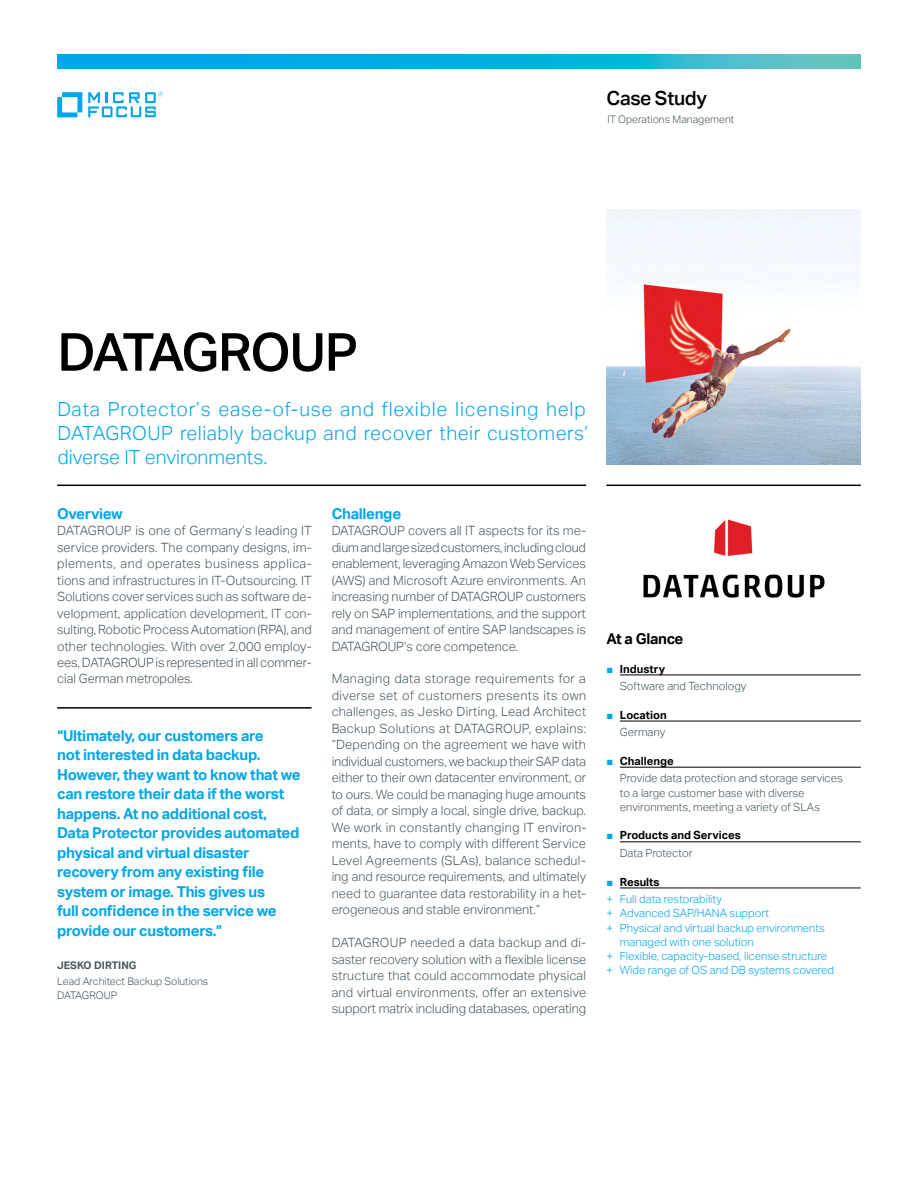
<style>
.page{position:relative;width:918px;height:1188px;background:#fff}
.page>*{position:absolute;margin:0;border:0;box-sizing:border-box;transform-origin:0 0}
.t1{font:500 52.5px "Aktiv Grotesk";letter-spacing:-.045em;color:#000}
.t2{font:300 19.5px/24px "Aktiv Grotesk";letter-spacing:.025em;color:#00a6e9}
.t3{font:500 19.5px "Aktiv Grotesk";letter-spacing:-.02em;color:#000}
.t4{font:700 15px/19.5px "Aktiv Grotesk";letter-spacing:-.02em;color:#00a6e9}
.t5{font:700 15px "Aktiv Grotesk";letter-spacing:-.02em;color:#000}
.t6{font:300 12.75px/16.5px "Aktiv Grotesk";letter-spacing:-.005em;color:#455560;text-align:justify}
.t7{font:300 11.25px/17.7px "Aktiv Grotesk";color:#00a6e9}
.t8{font:300 11.25px/17.7px "Aktiv Grotesk";color:#455560}
.t9{font:700 11.25px/17.7px "Aktiv Grotesk";color:#000;text-align:right}
.t10{font:300 10.5px/14.2px "Aktiv Grotesk";color:#455560}
.t11{font:700 10.5px "Aktiv Grotesk";color:#455560}
.s1{font-family:"Arial";font-weight:400;color:#00a6e9}
.s2{font-weight:700;color:#000}
.s3{font-weight:300;color:#455560}
.s4{font-family:"Arial";font-weight:400}
</style>
<div class="page">
<hr style="left:57px;top:485px;width:529px;height:1px;background:#000">
<hr style="left:606px;top:485px;width:255px;height:1px;background:#000">
<img style="left:606px;top:210px;width:255px;height:254px">
<hr style="left:620px;top:675px;width:241px;height:1px;background:#000">
<hr style="left:620px;top:721px;width:241px;height:1px;background:#000">
<hr style="left:620px;top:767px;width:241px;height:1px;background:#000">
<hr style="left:620px;top:842px;width:241px;height:1px;background:#000">
<hr style="left:620px;top:888px;width:241px;height:1px;background:#000">
<hr style="left:57px;top:707px;width:255px;height:2px;background:#000">
<svg style="left:57px;top:92px;width:25px;height:25px"></svg>
<svg style="left:88px;top:92px;width:75px;height:25px"></svg>
<svg style="left:57px;top:54px;width:804px;height:15px;background:#14b0dc"></svg>
<img style="left:643px;top:519px;width:182px;height:79px">
<h2 class="t3" style="left:607px;top:87px;width:102px">Case Study</h2>
<p class="t10" style="left:607px;top:112px;width:129px">IT Operations Management</p>
<h1 class="t1" style="left:57px;top:322px;width:302px">DATAGROUP</h1>
<h2 class="t2" style="left:57px;top:398px;width:532px">Data Protector’s ease-of-use and flexible licensing help<br>DATAGROUP reliably backup and recover their customers’ diverse IT environments.</h2>
<p class="t4" style="left:57px;top:504px;width:67px">Overview</p>
<p class="t6" style="left:57px;top:522px;width:256px">DATAGROUP is one of Germany’s leading IT service providers. The company designs, im&shy;plements, and operates business applica&shy;tions and infrastructures in IT-Outsourcing. IT Solutions cover services such as software de&shy;velopment, application development, IT con&shy;sulting, Robotic Process Automation (RPA), and other technologies. With over 2,000 employ&shy;ees, DATAGROUP is represented in all commer&shy;cial German metropoles.</p>
<p class="t4" style="left:57px;top:726px;width:245px">“Ultimately, our customers are<br>not interested in data backup.<br>However, they want to know that we can restore their data if the worst happens. At no additional cost,<br>Data Protector provides automated physical and virtual disaster recovery from any existing file system or image. This gives us<br>full confidence in the service we provide our customers.”</p>
<p class="t11" style="left:57px;top:959px;width:51px">Jesko Dirti</p>
<p class="t11" style="left:121px;top:959px;width:16px">ng</p>
<p class="t10" style="left:57px;top:974px;width:153px">Lead Architect Backup Solutions<br>DATAGROUP</p>
<p class="t4" style="left:332px;top:504px;width:71px">Challenge</p>
<p class="t6" style="left:332px;top:522px;width:256px">DATAGROUP covers all IT aspects for its me&shy;dium and large sized customers, including cloud enablement, leveraging Amazon Web Services (AWS) and Microsoft Azure environments. An increasing number of DATAGROUP customers rely on SAP implementations, and the support and management of entire SAP landscapes is DATAGROUP’s core competence.</p>
<p class="t6" style="left:332px;top:671px;width:256px">Managing data storage requirements for a diverse set of customers presents its own challenges, as Jesko Dirting, Lead Architect Backup Solutions at DATAGROUP, explains: “Depending on the agreement we have with individual customers, we backup their SAP data either to their own datacenter environment, or to ours. We could be managing huge amounts of data, or simply a local, single drive, backup.<br>We work in constantly changing IT environ&shy;ments, have to comply with different Service Level Agreements (SLAs), balance schedul&shy;ing and resource requirements, and ultimately need to guarantee data restorability in a het&shy;erogeneous and stable environment.”</p>
<p class="t6" style="left:332px;top:935px;width:256px">DATAGROUP needed a data backup and di&shy;saster recovery solution with a flexible license structure that could accommodate physical and virtual environments, offer an extensive support matrix including databases, operating</p>
<p class="t5" style="left:606px;top:630px;width:79px">At a Glance</p>
<p class="t8" style="left:620px;top:660px;width:128px;text-indent:-14px"><span class="s1">■</span> <span class="s2">Industry<br></span>Software and Technology</p>
<p class="t9" style="left:606px;top:706px;width:62px"><span class="s1">■</span> Location<br><span class="s3">Germany</span></p>
<p class="t8" style="left:620px;top:752px;width:225px;text-indent:-14px"><span class="s1">■</span> <span class="s2">Challenge<br></span>Provide data protection and storage services</p>
<p class="t8" style="left:620px;top:786px;width:202px;line-height:14.2px">to a large customer base with diverse environments, meeting a variety of SLAs</p>
<p class="t9" style="left:620px;top:827px;width:122px;text-align:left;text-indent:-14px"><span class="s1">■</span> Products and Services<br><span class="s3">Data Protector</span></p>
<p class="t7" style="left:606px;top:873px;width:117px"><span class="s4">■</span> <span class="s2">Results<br></span>+ Full data restorability</p>
<p class="t7" style="left:606px;top:905px;width:164px">+ Advanced SAP/HANA support</p>
<p class="t7" style="left:606px;top:919px;width:220px">+ Physical and virtual backup environments</p>
<p class="t7" style="left:620px;top:933px;width:135px">managed with one solution</p>
<p class="t7" style="left:606px;top:947px;width:222px">+ Flexible, capacity-based, license structure</p>
<p class="t7" style="left:606px;top:962px;width:229px">+ Wide range of OS and DB systems covered</p>
</div>
